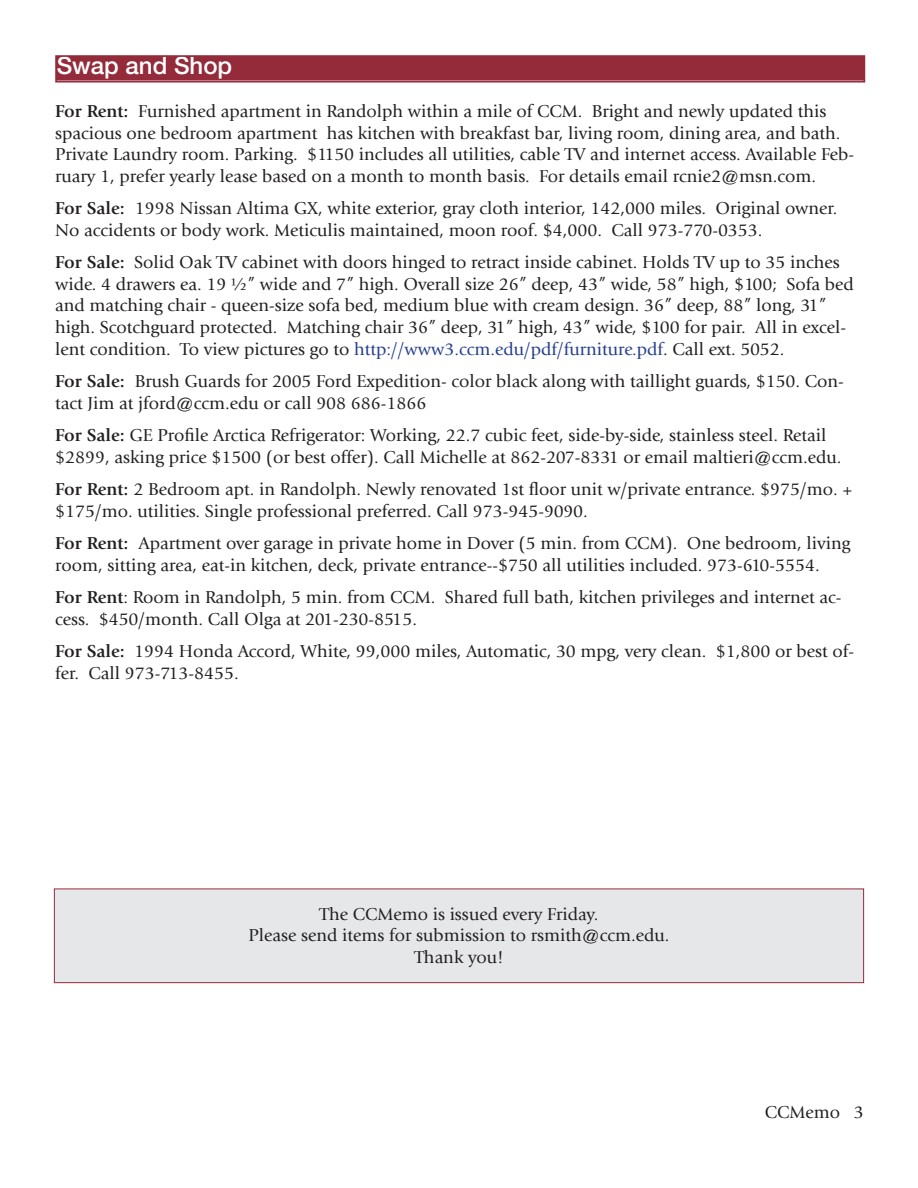
<style>
.page{position:relative;width:918px;height:1188px;background:#fff}
.page>*{position:absolute;margin:0;border:0;box-sizing:border-box;transform-origin:0 0}
.Article_Headers{font:500 24px "Helvetica Neue LT Std";color:#fff}
.Swap_and_Shop_Text{font:18px/21.6px "Giovanni Std";color:#231f20}
.Article_Text{font:18px/21.6px "Giovanni Std";color:#231f20}
.s1{font-weight:700}
.s2{color:#253f8e}
</style>
<div class="page">
<div style="left:54px;top:889px;width:810px;height:94px;background:#e6e7e9"></div>
<div style="left:54px;top:889px;width:810px;height:94px;border:1px solid #942b3b"></div>
<div style="left:56px;top:56px;width:808px;height:26px;background:#942b3b"></div>
<div style="left:55px;top:55px;width:810px;height:28px;border:2px solid #942b3b"></div>
<p class="Article_Headers" style="left:57px;top:51px;width:177px">Swap and Shop</p>
<p class="Swap_and_Shop_Text" style="left:55px;top:101px;width:800px"><span class="s1">For Rent:</span> Furnished apartment in Randolph within a mile of CCM. Bright and newly updated this spacious one bedroom apartment has kitchen with breakfast bar, living room, dining area, and bath.<br>Private Laundry room. Parking. $1150 includes all utilities, cable TV and internet access. Available Feb&shy;ruary 1, prefer yearly lease based on a month to month basis. For details email rcnie2@msn.com.</p>
<p class="Swap_and_Shop_Text" style="left:55px;top:198px;width:784px"><span class="s1">For Sale:</span> 1998 Nissan Altima GX, white exterior, gray cloth interior, 142,000 miles. Original owner.<br>No accidents or body work. Meticulis maintained, moon roof. $4,000. Call 973-770-0353.</p>
<p class="Swap_and_Shop_Text" style="left:55px;top:252px;width:800px"><span class="s1">For Sale:</span> Solid Oak TV cabinet with doors hinged to retract inside cabinet. Holds TV up to 35 inches wide. 4 drawers ea. 19 ½” wide and 7” high. Overall size 26” deep, 43” wide, 58” high, $100; Sofa bed and matching chair - queen-size sofa bed, medium blue with cream design. 36” deep, 88” long, 31” high. Scotchguard protected. Matching chair 36” deep, 31” high, 43” wide, $100 for pair. All in excel&shy;lent condition. To view pictures go to <span class="s2">http://www3.ccm.edu/pdf/furniture.pdf</span>. Call ext. 5052.</p>
<p class="Article_Text" style="left:55px;top:371px;width:790px"><span class="s1">For Sale:</span> Brush Guards for 2005 Ford Expedition- color black along with taillight guards, $150. Con&shy;tact Jim at jford@ccm.edu or call 908 686-1866</p>
<p class="Swap_and_Shop_Text" style="left:55px;top:425px;width:788px"><span class="s1">For Sale:</span> GE Profile Arctica Refrigerator: Working, 22.7 cubic feet, side-by-side, stainless steel. Retail $2899, asking price $1500 (or best offer). Call Michelle at 862-207-8331 or email maltieri@ccm.edu.</p>
<p class="Swap_and_Shop_Text" style="left:55px;top:479px;width:799px"><span class="s1">For Rent:</span> 2 Bedroom apt. in Randolph. Newly renovated 1st floor unit w/private entrance. $975/mo. + $175/mo. utilities. Single professional preferred. Call 973-945-9090.</p>
<p class="Swap_and_Shop_Text" style="left:55px;top:533px;width:797px"><span class="s1">For Rent:</span> Apartment over garage in private home in Dover (5 min. from CCM). One bedroom, living room, sitting area, eat-in kitchen, deck, private entrance--$750 all utilities included. 973-610-5554.</p>
<p class="Swap_and_Shop_Text" style="left:55px;top:587px;width:788px"><span class="s1">For Rent</span>: Room in Randolph, 5 min. from CCM. Shared full bath, kitchen privileges and internet ac&shy;cess. $450/month. Call Olga at 201-230-8515.</p>
<p class="Swap_and_Shop_Text" style="left:55px;top:641px;width:801px"><span class="s1">For Sale:</span> 1994 Honda Accord, White, 99,000 miles, Automatic, 30 mpg, very clean. $1,800 or best of&shy;fer. Call 973-713-8455.</p>
<p class="Swap_and_Shop_Text" style="left:249px;top:903px;width:422px;text-align:center">The CCMemo is issued every Friday.<br>Please send items for submission to rsmith@ccm.edu.<br>Thank you!</p>
<p class="Swap_and_Shop_Text" style="left:765px;top:1102px;width:101px">CCMemo 3</p>
</div>
